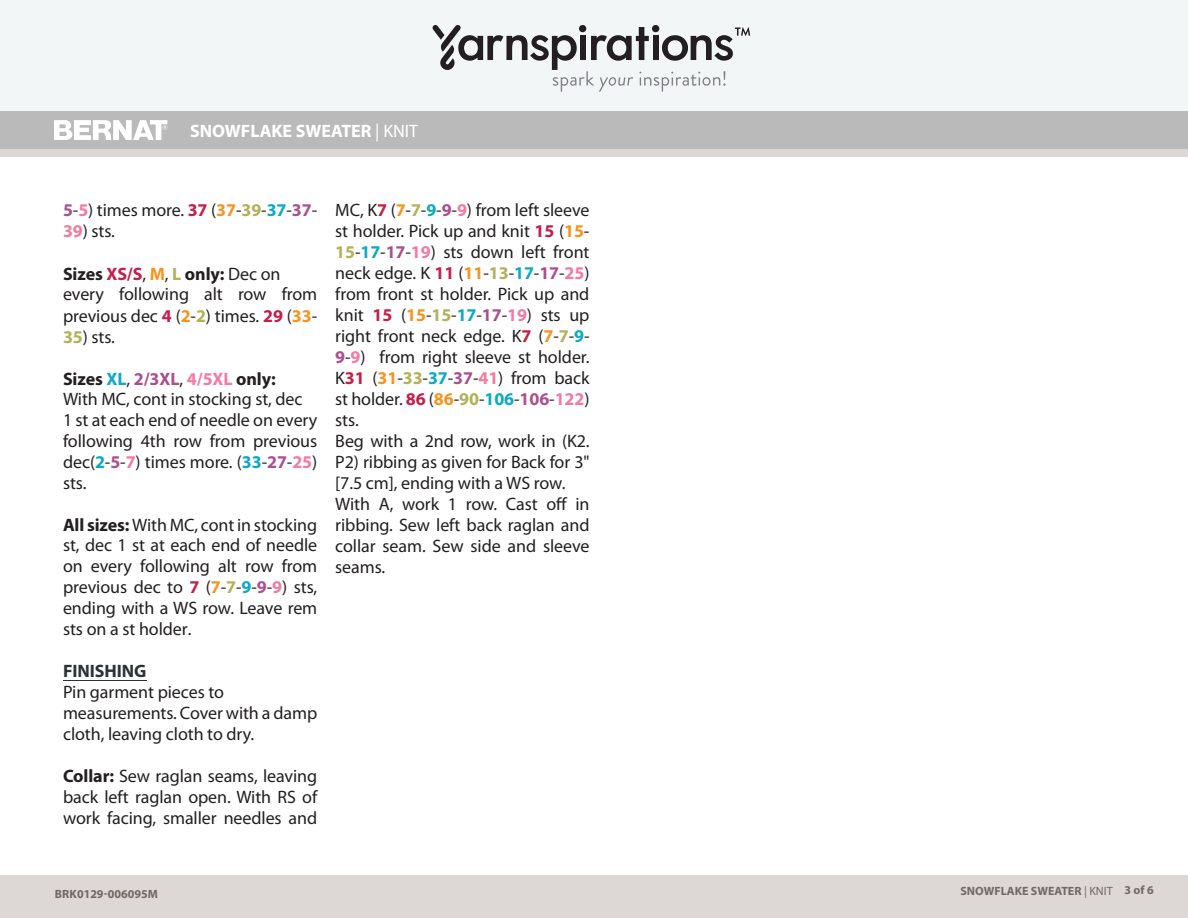
<style>
.page{position:relative;width:1188px;height:918px;background:#fff}
.page>*{position:absolute;margin:0;border:0;box-sizing:border-box;transform-origin:0 0}
.t1{font:18px/21px "Myriad Pro";letter-spacing:-.005em;color:#231f20}
.Body{font:700 18px "Myriad Pro";color:#fff}
.t2{font:700 13.5px "Myriad Pro";letter-spacing:.02em;color:#fff}
.Body-2{font:700 12px "Myriad Pro";color:#746865}
.Body-3{font:700 12px "Myriad Pro";letter-spacing:.02em;color:#746865}
.s1{font-weight:400}
.s2{font-weight:700;color:#aa5090}
.s3{font-weight:700;color:#f27ba1}
.s4{font-weight:700;color:#c41e49}
.s5{font-weight:700;color:#f79420}
.s6{font-weight:700;color:#b2b258}
.s7{font-weight:700;color:#0caac4}
.s8{font-weight:700}
.s9{font-weight:700;color:#2e3236}
</style>
<div class="page">
<div style="left:0;top:875px;width:1188px;height:43px;background:#ddd7d6"></div>
<div style="left:0;top:149px;width:1188px;height:9px;background:#ddd7d6"></div>
<div style="left:0;top:111px;width:1188px;height:38px;background:#bababa"></div>
<svg style="left:54px;top:120px;width:113px;height:20px"></svg>
<div style="left:0;top:0;width:1188px;height:111px;background:#f3f6f7"></div>
<svg style="left:433px;top:25px;width:318px;height:67px"></svg>
<div style="left:0;top:157px;width:1188px;height:717px;background:#fff"></div>
<hr style="left:63px;top:680px;width:83px;height:1px;background:#2e3236">
<p class="t2" style="left:202px;top:120px;width:178px">SNOWFLAKE SWEATER <span class="s1">| KNIT</span></p>
<p class="Body" style="left:190px;top:120px;width:230px">SNOWFLAKE SWEATER <span class="s1">| KNIT</span></p>
<p class="t1" style="left:63px;top:199px;width:256px"><span class="s2">5</span>-<span class="s3">5</span>) times more. <span class="s4">37</span> (<span class="s5">37</span>-<span class="s6">39</span>-<span class="s7">37</span>-<span class="s2">37</span>-</p>
<p class="t1" style="left:63px;top:221px;width:53px"><span class="s3">39</span>) sts.</p>
<p class="t1" style="left:63px;top:263px;width:256px"><span class="s8">Sizes</span> <span class="s4">XS/S</span>, <span class="s5">M</span>, <span class="s6">L</span> <span class="s8">only:</span> Dec on every following alt row from previous dec <span class="s4">4</span> (<span class="s5">2</span>-<span class="s6">2</span>) times. <span class="s4">29</span> (<span class="s5">33</span>-</p>
<p class="t1" style="left:63px;top:326px;width:53px"><span class="s6">35</span>) sts.</p>
<p class="t1" style="left:63px;top:368px;width:256px"><span class="s8">Sizes</span> <span class="s7">XL</span>, <span class="s2">2/3XL</span>, <span class="s3">4/5XL</span> <span class="s8">only:<br></span>With MC, cont in stocking st, dec<br>1 st at each end of needle on every following 4th row from previous dec(<span class="s7">2</span>-<span class="s2">5</span>-<span class="s3">7</span>) times more. (<span class="s7">33</span>-<span class="s2">27</span>-<span class="s3">25</span>) sts.</p>
<p class="t1" style="left:63px;top:514px;width:256px;text-align:justify"><span class="s8">All sizes:</span> With MC, cont in stocking st, dec 1 st at each end of needle on every following alt row from previous dec to <span class="s4">7</span> (<span class="s5">7</span>-<span class="s6">7</span>-<span class="s7">9</span>-<span class="s2">9</span>-<span class="s3">9</span>) sts, ending with a WS row. Leave rem sts on a st holder.</p>
<p class="t1" style="left:63px;top:660px;width:256px"><span class="s9">FINISHING<br></span>Pin garment pieces to measurements. Cover with a damp cloth, leaving cloth to dry.</p>
<p class="t1" style="left:63px;top:765px;width:256px;text-align:justify"><span class="s8">Collar:</span> Sew raglan seams, leaving back left raglan open. With RS of work facing, smaller needles and</p>
<p class="t1" style="left:335px;top:199px;width:256px">MC, K<span class="s4">7</span> (<span class="s5">7</span>-<span class="s6">7</span>-<span class="s7">9</span>-<span class="s2">9</span>-<span class="s3">9</span>) from left sleeve st holder. Pick up and knit <span class="s4">15</span> (<span class="s5">15</span>-<br><span class="s6">15</span>-<span class="s7">17</span>-<span class="s2">17</span>-<span class="s3">19</span>) sts down left front neck edge. K <span class="s4">11</span> (<span class="s5">11</span>-<span class="s6">13</span>-<span class="s7">17</span>-<span class="s2">17</span>-<span class="s3">25</span>) from front st holder. Pick up and knit <span class="s4">15</span> (<span class="s5">15</span>-<span class="s6">15</span>-<span class="s7">17</span>-<span class="s2">17</span>-<span class="s3">19</span>) sts up right front neck edge. K<span class="s4">7</span> (<span class="s5">7</span>-<span class="s6">7</span>-<span class="s7">9</span>-<br><span class="s2">9</span>-<span class="s3">9</span>) from right sleeve st holder.<br>K<span class="s4">31</span> (<span class="s5">31</span>-<span class="s6">33</span>-<span class="s7">37</span>-<span class="s2">37</span>-<span class="s3">41</span>) from back st holder. <span class="s4">86</span> (<span class="s5">86</span>-<span class="s6">90</span>-<span class="s7">106</span>-<span class="s2">106</span>-<span class="s3">122</span>) sts.<br>Beg with a 2nd row, work in (K2.<br>P2) ribbing as given for Back for 3" [7.5 cm], ending with a WS row.<br>With A, work 1 row. Cast off in ribbing. Sew left back raglan and collar seam. Sew side and sleeve seams.</p>
<p class="Body-3" style="left:955px;top:883px;width:149px">SNOWFLAKE SWEATER <span class="s1">| KN</span></p>
<p class="Body-2" style="left:1126px;top:883px;width:31px">3 of 6</p>
<p class="Body-2" style="left:55px;top:886px;width:105px">BRK0129-006095M</p>
<p class="Body-2" style="left:960px;top:884px;width:154px">SNOWFLAKE SWEATER <span class="s1">| KNIT</span></p>
<p class="Body-2" style="left:1124px;top:882px;width:31px">3 of 6</p>
</div>
